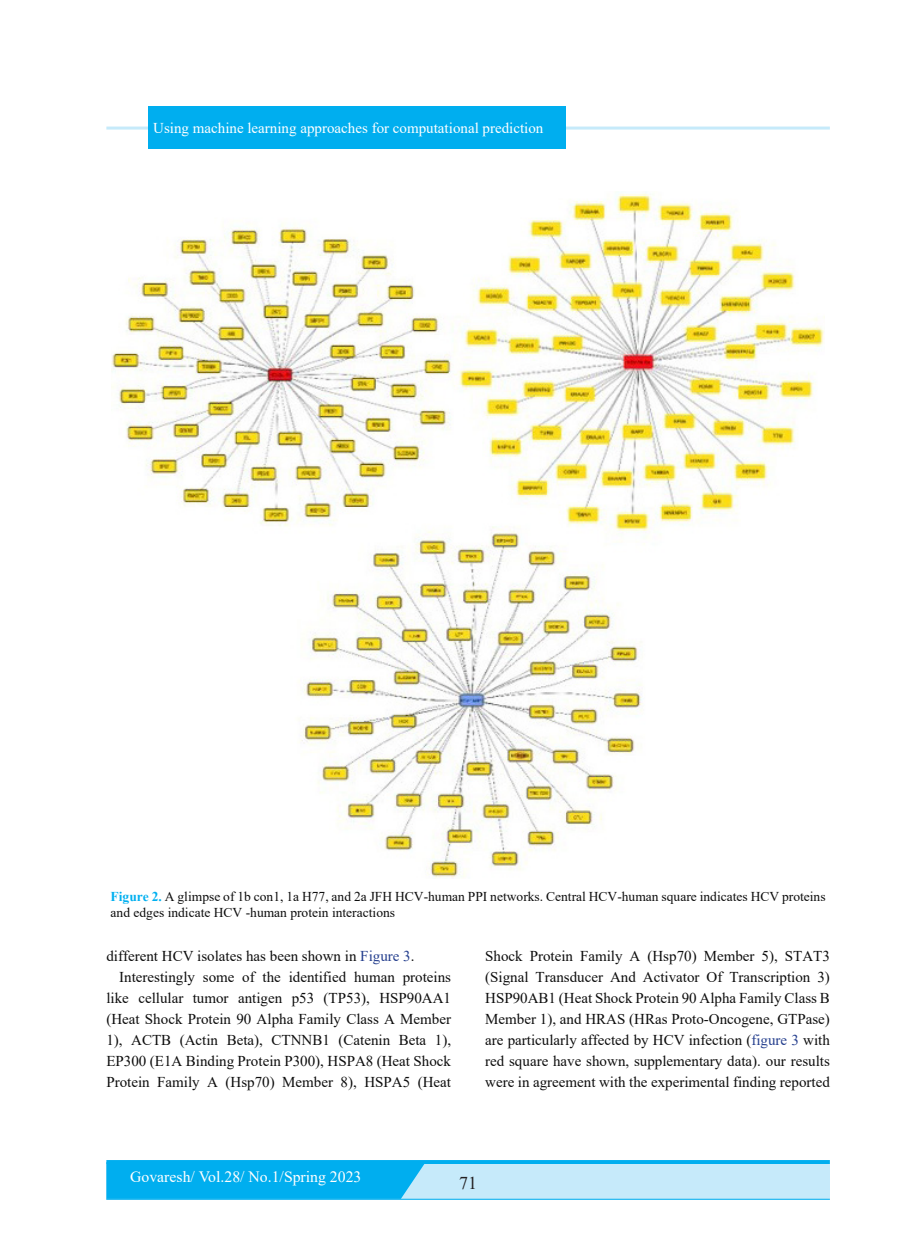
<style>
.page{position:relative;width:915px;height:1255px;background:#fff}
.page>*{position:absolute;margin:0;border:0;box-sizing:border-box;transform-origin:0 0}
.t1{font:18px "Times New Roman";color:#231f20}
.t2{font:15.75px "Times New Roman";color:#fff}
.t3{font:15px/21px "Times New Roman";color:#0d0d0d;text-align:justify}
.t4{font:15px "Times New Roman";color:#fff}
.heading_3{font:13.5px/16.5px "Times New Roman";color:#0d0d0d}
.s1{font-weight:700;color:#00b0f0}
.s2{color:#253f8e}
</style>
<div class="page">
<div style="left:106px;top:1159px;width:723px;height:5px;background:#00aeef"></div>
<div style="left:106px;top:1164px;width:723px;height:35px;background:#c6eafa"></div>
<hr style="left:106px;top:1198px;width:723px;height:1px;background:#00aeef">
<div style="left:106px;top:1162px;width:319px;height:36px;background:#00aeef"></div>
<hr style="left:106px;top:126px;width:723px;height:3px;background:#c6eafa">
<div style="left:149px;top:106px;width:417px;height:43px;background:#00aeef"></div>
<img style="left:112px;top:193px;width:712px;height:685px">
<p class="t4" style="left:153px;top:117px;width:391px">Using machine learning approaches for computational prediction</p>
<p class="heading_3" style="left:111px;top:887px;width:716px"><span class="s1">Figure 2.</span> A glimpse of 1b con1, 1a H77, and 2a JFH HCV-human PPI networks. Central HCV-human square indicates HCV proteins and edges indicate HCV -human protein interactions</p>
<p class="t3" style="left:106px;top:945px;width:309px">different HCV isolates has been shown in <span class="s2">Figure 3</span>.</p>
<p class="t3" style="left:106px;top:966px;width:346px;text-indent:13px">Interestingly some of the identified human proteins like cellular tumor antigen p53 (TP53), HSP90AA1 (Heat Shock Protein 90 Alpha Family Class A Member 1), ACTB (Actin Beta), CTNNB1 (Catenin Beta 1), EP300 (E1A Binding Protein P300), HSPA8 (Heat Shock Protein Family A (Hsp70) Member 8), HSPA5 (Heat</p>
<p class="t3" style="left:485px;top:945px;width:346px">Shock Protein Family A (Hsp70) Member 5), STAT3 (Signal Transducer And Activator Of Transcription 3)<br>HSP90AB1 (Heat Shock Protein 90 Alpha Family Class B Member 1), and HRAS (HRas Proto-Oncogene, GTPase) are particularly affected by HCV infection (<span class="s2">figure 3</span> with red square have shown, supplementary data). our results were in agreement with the experimental finding reported</p>
<p class="t2" style="left:130px;top:1165px;width:233px">Govaresh/ Vol.28/ No.1/Spring 2023</p>
<p class="t1" style="left:459px;top:1170px;width:19px">71</p>
</div>
